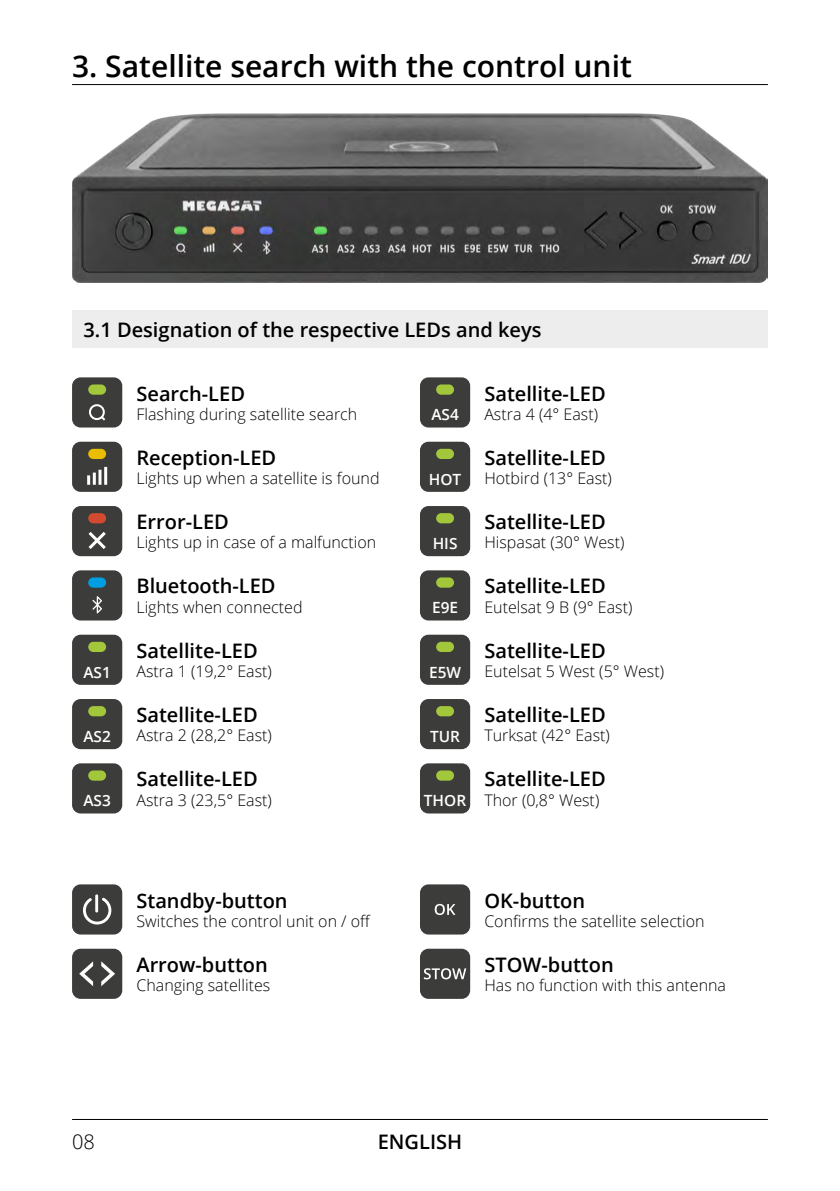
<style>
.page{position:relative;width:840px;height:1191px;background:#fff}
.page>*{position:absolute;margin:0;border:0;box-sizing:border-box;transform-origin:0 0}
.t1{font:600 30px "Open Sans";color:#000}
.t2{font:600 20px "Open Sans";color:#000}
.t3{font:300 20px "Open Sans";color:#000}
.t4{font:300 16px "Open Sans";color:#000}
.t5{font:600 15.4px "Open Sans";color:#fff}
</style>
<div class="page">
<hr style="left:72px;top:84px;width:695px;height:1px;background:#000">
<hr style="left:72px;top:1119px;width:695px;height:1px;background:#000">
<div style="left:72px;top:884px;width:50px;height:50px;background:#3c3c3b;border-radius:9px"></div>
<svg style="left:83px;top:897px;width:28px;height:27px"></svg>
<hr style="left:95px;top:894px;width:3px;height:18px;background:#fff">
<div style="left:72px;top:377px;width:50px;height:50px;background:#3c3c3b;border-radius:9px"></div>
<div style="left:89px;top:404px;width:16px;height:16px;border:2px solid #fff;border-radius:50%"></div>
<svg style="left:99px;top:414px;width:7px;height:7px"></svg>
<div style="left:88px;top:384px;width:18px;height:11px;background:#a2c73a;border-radius:5px"></div>
<div style="left:420px;top:948px;width:50px;height:50px;background:#3c3c3b;border-radius:9px"></div>
<svg style="left:423px;top:968px;width:43px;height:11px"></svg>
<div style="left:420px;top:884px;width:50px;height:50px;background:#3c3c3b;border-radius:9px"></div>
<svg style="left:434px;top:904px;width:21px;height:11px"></svg>
<div style="left:72px;top:948px;width:50px;height:50px;background:#3c3c3b;border-radius:9px"></div>
<svg style="left:79px;top:961px;width:14px;height:25px"></svg>
<svg style="left:101px;top:961px;width:14px;height:25px"></svg>
<img style="left:72px;top:113px;width:695px;height:169px">
<div style="left:72px;top:442px;width:50px;height:50px;background:#3c3c3b;border-radius:9px"></div>
<div style="left:88px;top:449px;width:18px;height:10px;background:#ebbd00;border-radius:5px"></div>
<svg style="left:87px;top:472px;width:9px;height:13px"></svg>
<hr style="left:98px;top:470px;width:3px;height:15px;background:#fff">
<hr style="left:104px;top:467px;width:3px;height:18px;background:#fff">
<div style="left:72px;top:506px;width:50px;height:50px;background:#3c3c3b;border-radius:9px"></div>
<div style="left:88px;top:513px;width:18px;height:10px;background:#d24b30;border-radius:5px"></div>
<svg style="left:88px;top:532px;width:18px;height:17px"></svg>
<div style="left:72px;top:570px;width:50px;height:50px;background:#3c3c3b;border-radius:9px"></div>
<div style="left:88px;top:577px;width:18px;height:10px;background:#009fe3;border-radius:5px"></div>
<svg style="left:92px;top:596px;width:10px;height:17px"></svg>
<div style="left:72px;top:310px;width:695px;height:38px;background:#ededed"></div>
<div style="left:72px;top:634px;width:50px;height:51px;background:#3c3c3b;border-radius:9px"></div>
<div style="left:88px;top:642px;width:18px;height:10px;background:#a2c73a;border-radius:5px"></div>
<div style="left:420px;top:442px;width:50px;height:50px;background:#3c3c3b;border-radius:9px"></div>
<div style="left:436px;top:449px;width:18px;height:10px;background:#a2c73a;border-radius:5px"></div>
<div style="left:72px;top:763px;width:50px;height:50px;background:#3c3c3b;border-radius:9px"></div>
<div style="left:88px;top:770px;width:18px;height:10px;background:#a2c73a;border-radius:5px"></div>
<div style="left:420px;top:570px;width:50px;height:50px;background:#3c3c3b;border-radius:9px"></div>
<div style="left:436px;top:577px;width:18px;height:10px;background:#a2c73a;border-radius:5px"></div>
<div style="left:420px;top:699px;width:50px;height:50px;background:#3c3c3b;border-radius:9px"></div>
<div style="left:436px;top:706px;width:18px;height:10px;background:#a2c73a;border-radius:5px"></div>
<div style="left:72px;top:699px;width:50px;height:50px;background:#3c3c3b;border-radius:9px"></div>
<div style="left:88px;top:706px;width:18px;height:10px;background:#a2c73a;border-radius:5px"></div>
<div style="left:420px;top:506px;width:50px;height:50px;background:#3c3c3b;border-radius:9px"></div>
<div style="left:436px;top:513px;width:18px;height:10px;background:#a2c73a;border-radius:5px"></div>
<div style="left:420px;top:377px;width:50px;height:50px;background:#3c3c3b;border-radius:9px"></div>
<div style="left:436px;top:384px;width:18px;height:11px;background:#a2c73a;border-radius:5px"></div>
<div style="left:420px;top:634px;width:50px;height:51px;background:#3c3c3b;border-radius:9px"></div>
<div style="left:436px;top:642px;width:18px;height:10px;background:#a2c73a;border-radius:5px"></div>
<div style="left:420px;top:763px;width:50px;height:50px;background:#3c3c3b;border-radius:9px"></div>
<div style="left:436px;top:770px;width:18px;height:10px;background:#a2c73a;border-radius:5px"></div>
<h1 class="t1" style="left:72px;top:46px;width:561px">3. Satellite search with the control unit</h1>
<p class="t2" style="left:83px;top:316px;width:459px">3.1 Designation of the respective LEDs and keys</p>
<p class="t5" style="left:83px;top:661px;width:29px">AS1</p>
<p class="t2" style="left:136px;top:379px;width:110px">Search-LED</p>
<p class="t4" style="left:136px;top:403px;width:222px">Flashing during satellite search</p>
<p class="t2" style="left:136px;top:444px;width:141px">Reception-LED</p>
<p class="t4" style="left:136px;top:467px;width:244px">Lights up when a satellite is found</p>
<p class="t2" style="left:136px;top:508px;width:94px">Error-LED</p>
<p class="t4" style="left:136px;top:531px;width:241px">Lights up in case of a malfunction</p>
<p class="t2" style="left:136px;top:572px;width:140px">Bluetooth-LED</p>
<p class="t4" style="left:136px;top:596px;width:167px">Lights when connected</p>
<p class="t2" style="left:136px;top:637px;width:123px">Satellite-LED</p>
<p class="t4" style="left:136px;top:660px;width:137px">Astra 1 (19,2° East)</p>
<p class="t5" style="left:431px;top:404px;width:29px">AS4</p>
<p class="t5" style="left:428px;top:468px;width:34px">HOT</p>
<p class="t5" style="left:432px;top:533px;width:26px">HIS</p>
<p class="t5" style="left:432px;top:597px;width:28px">E9E</p>
<p class="t5" style="left:429px;top:661px;width:33px">E5W</p>
<p class="t2" style="left:136px;top:701px;width:123px">Satellite-LED</p>
<p class="t4" style="left:136px;top:724px;width:137px">Astra 2 (28,2° East)</p>
<p class="t5" style="left:83px;top:726px;width:29px">AS2</p>
<p class="t5" style="left:430px;top:726px;width:32px">TUR</p>
<p class="t5" style="left:83px;top:790px;width:29px">AS3</p>
<p class="t2" style="left:136px;top:765px;width:123px">Satellite-LED</p>
<p class="t4" style="left:136px;top:789px;width:137px">Astra 3 (23,5° East)</p>
<p class="t5" style="left:423px;top:790px;width:44px">THOR</p>
<p class="t2" style="left:484px;top:379px;width:123px">Satellite-LED</p>
<p class="t4" style="left:484px;top:403px;width:115px">Astra 4 (4° East)</p>
<p class="t2" style="left:484px;top:444px;width:123px">Satellite-LED</p>
<p class="t4" style="left:484px;top:467px;width:129px">Hotbird (13° East)</p>
<p class="t2" style="left:484px;top:508px;width:123px">Satellite-LED</p>
<p class="t4" style="left:484px;top:531px;width:141px">Hispasat (30° West)</p>
<p class="t2" style="left:484px;top:572px;width:123px">Satellite-LED</p>
<p class="t4" style="left:484px;top:596px;width:149px">Eutelsat 9 B (9° East)</p>
<p class="t2" style="left:484px;top:637px;width:123px">Satellite-LED</p>
<p class="t4" style="left:484px;top:660px;width:181px">Eutelsat 5 West (5° West)</p>
<p class="t2" style="left:484px;top:701px;width:123px">Satellite-LED</p>
<p class="t4" style="left:484px;top:724px;width:127px">Turksat (42° East)</p>
<p class="t2" style="left:484px;top:765px;width:123px">Satellite-LED</p>
<p class="t4" style="left:484px;top:789px;width:116px">Thor (0,8° West)</p>
<p class="t2" style="left:136px;top:886px;width:153px">Standby-button</p>
<p class="t4" style="left:136px;top:910px;width:236px">Switches the control unit on / off</p>
<p class="t2" style="left:136px;top:951px;width:133px">Arrow-button</p>
<p class="t4" style="left:136px;top:974px;width:135px">Changing satellites</p>
<p class="t2" style="left:484px;top:886px;width:102px">OK-button</p>
<p class="t4" style="left:484px;top:910px;width:222px">Confirms the satellite selection</p>
<p class="t2" style="left:484px;top:951px;width:131px">STOW-button</p>
<p class="t4" style="left:484px;top:974px;width:243px">Has no function with this antenna</p>
<p class="t3" style="left:72px;top:1128px;width:24px">08</p>
<p class="t2" style="left:377px;top:1128px;width:86px">ENGLISH</p>
</div>
